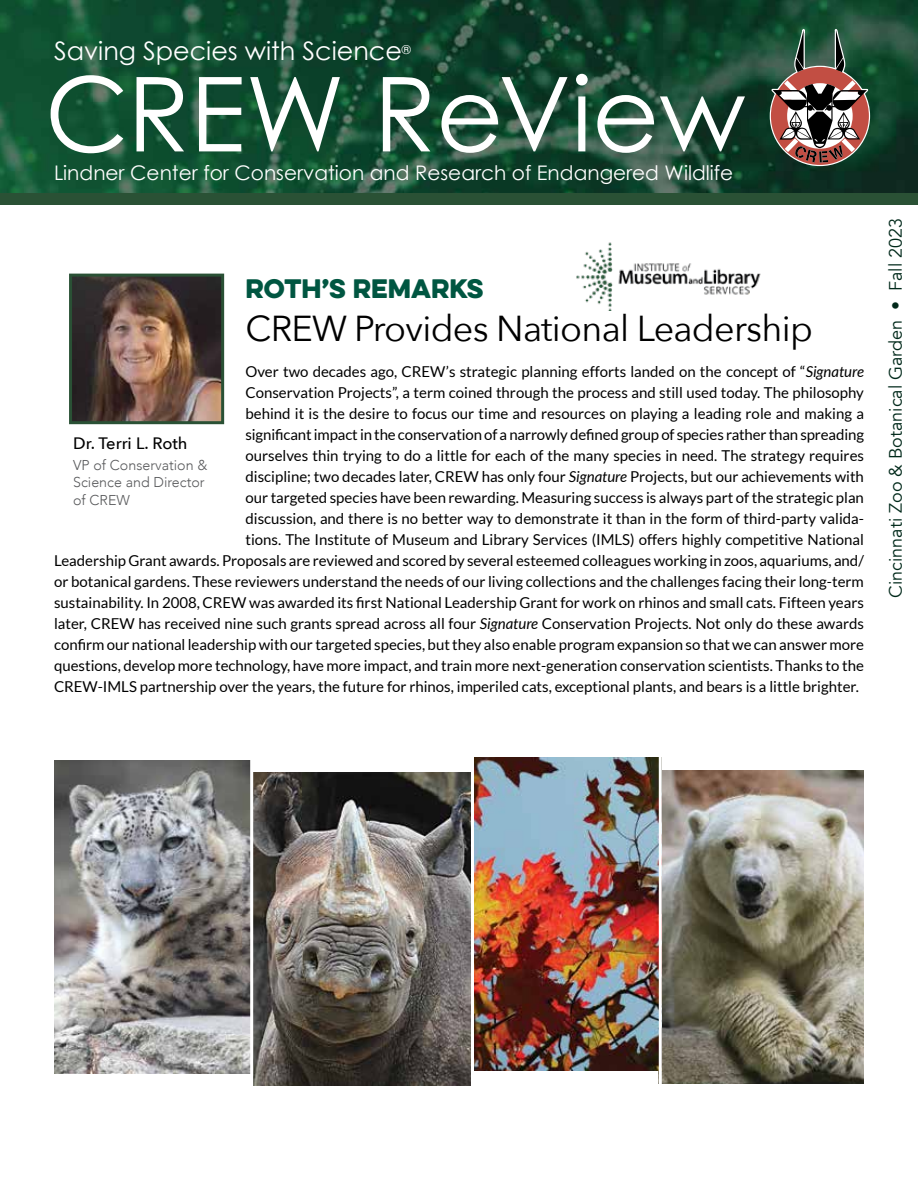
<style>
.page{position:relative;width:918px;height:1188px;background:#fff}
.page>*{position:absolute;margin:0;border:0;box-sizing:border-box;transform-origin:0 0}
.t1{font:103.5px "Century Gothic";color:#fff}
.t2{font:36px "Avenir Next";letter-spacing:-.02em;color:#000}
.t3{font:25.5px "Century Gothic";color:#fff}
.t4{font:24px "Eveleth Clean";color:#005641}
.t5{font:20.1px "Century Gothic";color:#fff}
.t6{font:18px "Avenir";color:#00291a}
.t7{font:500 16.5px "Avenir Next";color:#000}
.t8{font:15px "Lato";color:#000}
.t9{font:300 14.25px/18px "Avenir";color:#58595b}
.s1{font-style:italic}
</style>
<div class="page">
<img style="left:0;top:0;width:918px;height:194px">
<img style="left:73px;top:278px;width:147px;height:142px">
<div style="left:69px;top:274px;width:155px;height:150px;border:3px solid #2a5135"></div>
<div style="left:0;top:194px;width:918px;height:11px;background:#2a5135"></div>
<svg style="left:770px;top:29px;width:100px;height:137px;background:#696156"></svg>
<img style="left:662px;top:771px;width:202px;height:313px">
<img style="left:54px;top:760px;width:196px;height:313px">
<img style="left:253px;top:772px;width:218px;height:313px">
<img style="left:474px;top:757px;width:185px;height:313px">
<img style="left:576px;top:242px;width:185px;height:68px">
<h3 class="t3" style="left:54px;top:35px;width:358px">Saving Species with Science<sup>®</sup></h3>
<h1 class="t1" style="left:45px;top:51px;width:702px">CREW ReView</h1>
<h3 class="t5" style="left:54px;top:160px;width:681px">Lindner Center for Conservation and Research of Endangered Wildlife</h3>
<h3 class="t4" style="left:246px;top:270px;width:240px">ROTH’S REMARKS</h3>
<h2 class="t2" style="left:246px;top:298px;width:569px">CREW Provides National Leadership</h2>
<p class="t8" style="left:246px;top:363px;width:620px">Over two decades ago, CREW’s strategic planning efforts landed on the concept of “<span class="s1">Signature</span></p>
<p class="t8" style="left:246px;top:384px;width:620px">Conservation Projects”, a term coined through the process and still used today. The philosophy</p>
<p class="t8" style="left:246px;top:405px;width:620px">behind it is the desire to focus our time and resources on playing a leading role and making a</p>
<p class="t8" style="left:246px;top:426px;width:620px">significant impact in the conservation of a narrowly defined group of species rather than spreading</p>
<p class="t8" style="left:246px;top:447px;width:620px">ourselves thin trying to do a little for each of the many species in need. The strategy requires</p>
<p class="t8" style="left:246px;top:468px;width:620px">discipline; two decades later, CREW has only four <span class="s1">Signature</span> Projects, but our achievements with</p>
<p class="t8" style="left:246px;top:489px;width:620px">our targeted species have been rewarding. Measuring success is always part of the strategic plan</p>
<p class="t8" style="left:246px;top:510px;width:620px">discussion, and there is no better way to demonstrate it than in the form of third-party valida-</p>
<p class="t8" style="left:246px;top:531px;width:620px">tions. The Institute of Museum and Library Services (IMLS) offers highly competitive National</p>
<p class="t8" style="left:54px;top:552px;width:811px">Leadership Grant awards. Proposals are reviewed and scored by several esteemed colleagues working in zoos, aquariums, and/</p>
<p class="t8" style="left:54px;top:573px;width:811px">or botanical gardens. These reviewers understand the needs of our living collections and the challenges facing their long-term</p>
<p class="t8" style="left:54px;top:594px;width:812px">sustainability. In 2008, CREW was awarded its first National Leadership Grant for work on rhinos and small cats. Fifteen years</p>
<p class="t8" style="left:54px;top:615px;width:812px">later, CREW has received nine such grants spread across all four <span class="s1">Signature</span> Conservation Projects. Not only do these awards</p>
<p class="t8" style="left:54px;top:636px;width:812px">confirm our national leadership with our targeted species, but they also enable program expansion so that we can answer more</p>
<p class="t8" style="left:54px;top:657px;width:811px">questions, develop more technology, have more impact, and train more next-generation conservation scientists. Thanks to the</p>
<p class="t8" style="left:54px;top:678px;width:806px">CREW-IMLS partnership over the years, the future for rhinos, imperiled cats, exceptional plants, and bears is a little brighter.</p>
<p class="t7" style="left:73px;top:429px;width:116px">Dr. Terri L. Roth</p>
<p class="t9" style="left:73px;top:456px;width:136px">VP of Conservation &amp;<br>Science and Director of CREW</p>
<p class="t6" style="left:885px;top:598px;width:381px;rotate:-90deg">Cincinnati Zoo &amp; Botanical Garden • Fall 2023</p>
</div>
